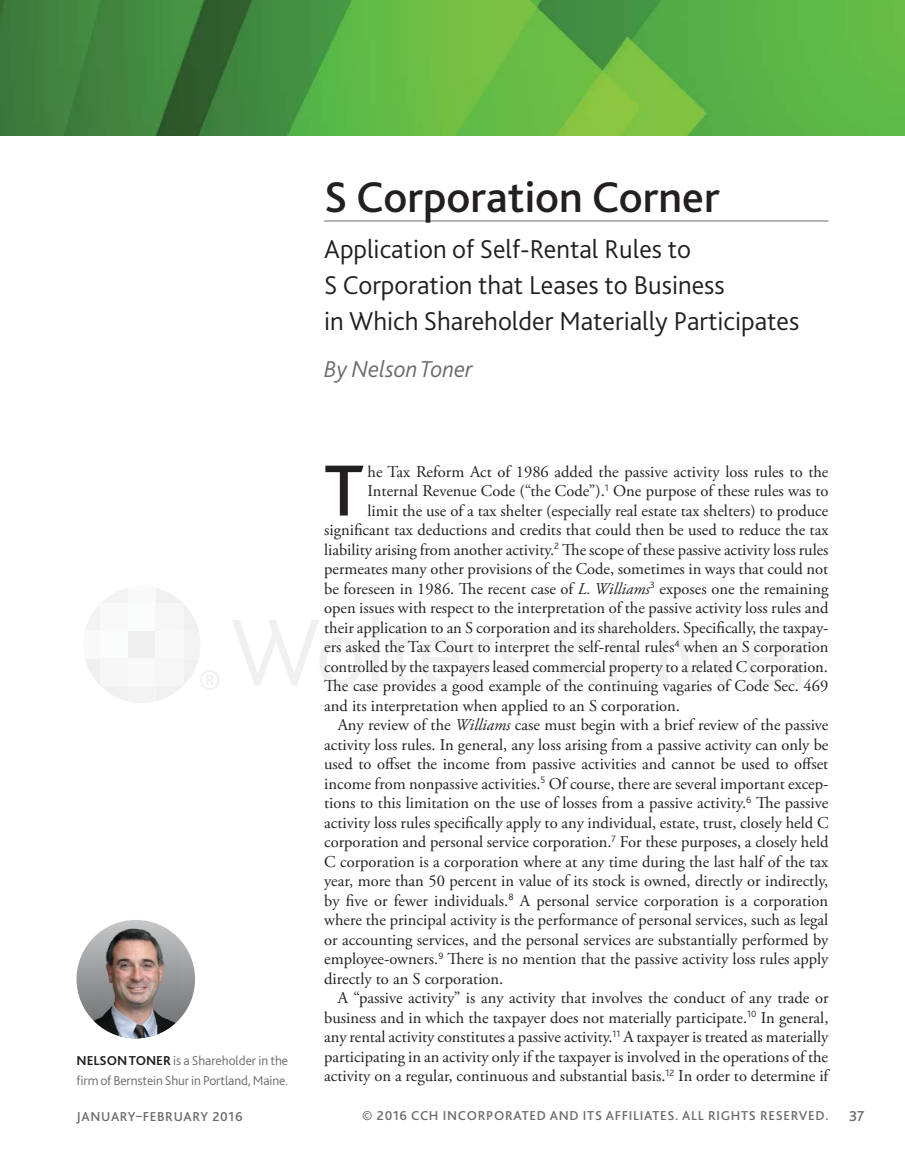
<style>
.page{position:relative;width:905px;height:1175px;background:#fff}
.page>*{position:absolute;margin:0;border:0;box-sizing:border-box;transform-origin:0 0}
.Body_A_f_i{font:500 75.75px "Bliss 2";color:#231f20}
.H1_B{font:500 45px "Bliss 2";color:#231f20}
.Intro_B{font:300 27px/36px "Bliss 2";color:#231f20}
.Byline_B_i{font:italic 300 24px "Bliss 2";color:#696a6d}
.Body_A{font:16.5px/19.5px "Adobe Garamond Pro";color:#231f20;text-align:justify}
.Body_A_f_i-2{font:16.5px "Adobe Garamond Pro";color:#231f20}
.t1{font:500 15px "Bliss 2";color:#696a6d}
.t2{font:500 13.5px "Bliss 2";letter-spacing:.05em;color:#696a6d}
.Bio_A_i{font:300 13.5px/19.5px "Bliss 2";letter-spacing:-.01em;color:#696a6d}
.s1{font-weight:700;color:#231f20}
.s2{font-style:italic}
</style>
<div class="page">
<img style="left:0;top:0;width:904px;height:135px">
<svg style="left:76px;top:920px;width:119px;height:118px"></svg>
<img style="left:90px;top:920px;width:91px;height:118px">
<hr style="left:324px;top:220px;width:504px;height:1px;background:#696a6d">
<svg style="left:232px;top:620px;width:130px;height:66px"></svg>
<svg style="left:372px;top:615px;width:87px;height:71px"></svg>
<svg style="left:471px;top:637px;width:57px;height:49px"></svg>
<svg style="left:560px;top:620px;width:42px;height:65px"></svg>
<svg style="left:610px;top:615px;width:14px;height:71px"></svg>
<svg style="left:632px;top:638px;width:36px;height:48px"></svg>
<svg style="left:676px;top:637px;width:108px;height:49px"></svg>
<svg style="left:794px;top:637px;width:25px;height:48px"></svg>
<svg style="left:85px;top:588px;width:134px;height:115px"></svg>
<p class="Bio_A_i" style="left:76px;top:1050px;width:213px"><span class="s1">NELSON TONER</span> is a Shareholder in the firm of Bernstein Shur in Portland, Maine.</p>
<p class="H1_B" style="left:324px;top:169px;width:397px">S Corporation Corner</p>
<p class="Intro_B" style="left:324px;top:230px;width:476px">Application of Self-Rental Rules to<br>S Corporation that Leases to Business<br>in Which Shareholder Materially Participates</p>
<p class="Byline_B_i" style="left:324px;top:354px;width:150px">By Nelson Toner</p>
<p class="Body_A_f_i" style="left:324px;top:443px;width:41px">T</p>
<p class="Body_A_f_i-2" style="left:367px;top:461px;width:462px">he Tax Reform Act of 1986 added the passive activity loss rules to the</p>
<p class="Body_A_f_i-2" style="left:367px;top:481px;width:462px">Internal Revenue Code (“the Code”).<sup>1</sup> One purpose of these rules was to</p>
<p class="Body_A_f_i-2" style="left:367px;top:500px;width:462px">limit the use of a tax shelter (especially real estate tax shelters) to produce</p>
<p class="Body_A_f_i-2" style="left:324px;top:520px;width:506px">significant tax deductions and credits that could then be used to reduce the tax</p>
<p class="Body_A_f_i-2" style="left:324px;top:539px;width:506px">liability arising from another activity.<sup>2</sup> The scope of these passive activity loss rules</p>
<p class="Body_A_f_i-2" style="left:324px;top:559px;width:505px">permeates many other provisions of the Code, sometimes in ways that could not</p>
<p class="Body_A_f_i-2" style="left:324px;top:578px;width:505px">be foreseen in 1986. The recent case of <span class="s2">L. Williams</span><sup>3</sup> exposes one the remaining</p>
<p class="Body_A_f_i-2" style="left:324px;top:598px;width:506px">open issues with respect to the interpretation of the passive activity loss rules and</p>
<p class="Body_A_f_i-2" style="left:324px;top:617px;width:506px">their application to an S corporation and its shareholders. Specifically, the taxpay-</p>
<p class="Body_A_f_i-2" style="left:324px;top:637px;width:506px">ers asked the Tax Court to interpret the self-rental rules<sup>4</sup> when an S corporation</p>
<p class="Body_A_f_i-2" style="left:324px;top:656px;width:505px">controlled by the taxpayers leased commercial property to a related C corporation.</p>
<p class="Body_A_f_i-2" style="left:324px;top:676px;width:505px">The case provides a good example of the continuing vagaries of Code Sec. 469</p>
<p class="Body_A_f_i-2" style="left:324px;top:695px;width:357px">and its interpretation when applied to an S corporation.</p>
<p class="Body_A" style="left:324px;top:715px;width:506px;text-indent:14px">Any review of the <span class="s2">Williams</span> case must begin with a brief review of the passive activity loss rules. In general, any loss arising from a passive activity can only be used to offset the income from passive activities and cannot be used to offset income from nonpassive activities.<sup>5</sup> Of course, there are several important excep&shy;tions to this limitation on the use of losses from a passive activity.<sup>6</sup> The passive activity loss rules specifically apply to any individual, estate, trust, closely held C corporation and personal service corporation.<sup>7</sup> For these purposes, a closely held C corporation is a corporation where at any time during the last half of the tax year, more than 50 percent in value of its stock is owned, directly or indirectly, by five or fewer individuals.<sup>8</sup> A personal service corporation is a corporation where the principal activity is the performance of personal services, such as legal or accounting services, and the personal services are substantially performed by employee-owners.<sup>9</sup> There is no mention that the passive activity loss rules apply directly to an S corporation.</p>
<p class="Body_A" style="left:324px;top:988px;width:506px;text-indent:14px">A “passive activity” is any activity that involves the conduct of any trade or business and in which the taxpayer does not materially participate.<sup>10</sup> In general, any rental activity constitutes a passive activity.<sup>11</sup> A taxpayer is treated as materially participating in an activity only if the taxpayer is involved in the operations of the activity on a regular, continuous and substantial basis.<sup>12</sup> In order to determine if</p>
<p class="t2" style="left:76px;top:1108px;width:168px">JANUARY–FEBRUARY 2016</p>
<p class="t2" style="left:362px;top:1106px;width:468px">© 2016 CCH INCORPORATED AND ITS AFFILIATES. ALL RIGHTS RESERVED.</p>
<p class="t1" style="left:849px;top:1106px;width:17px">37</p>
</div>
